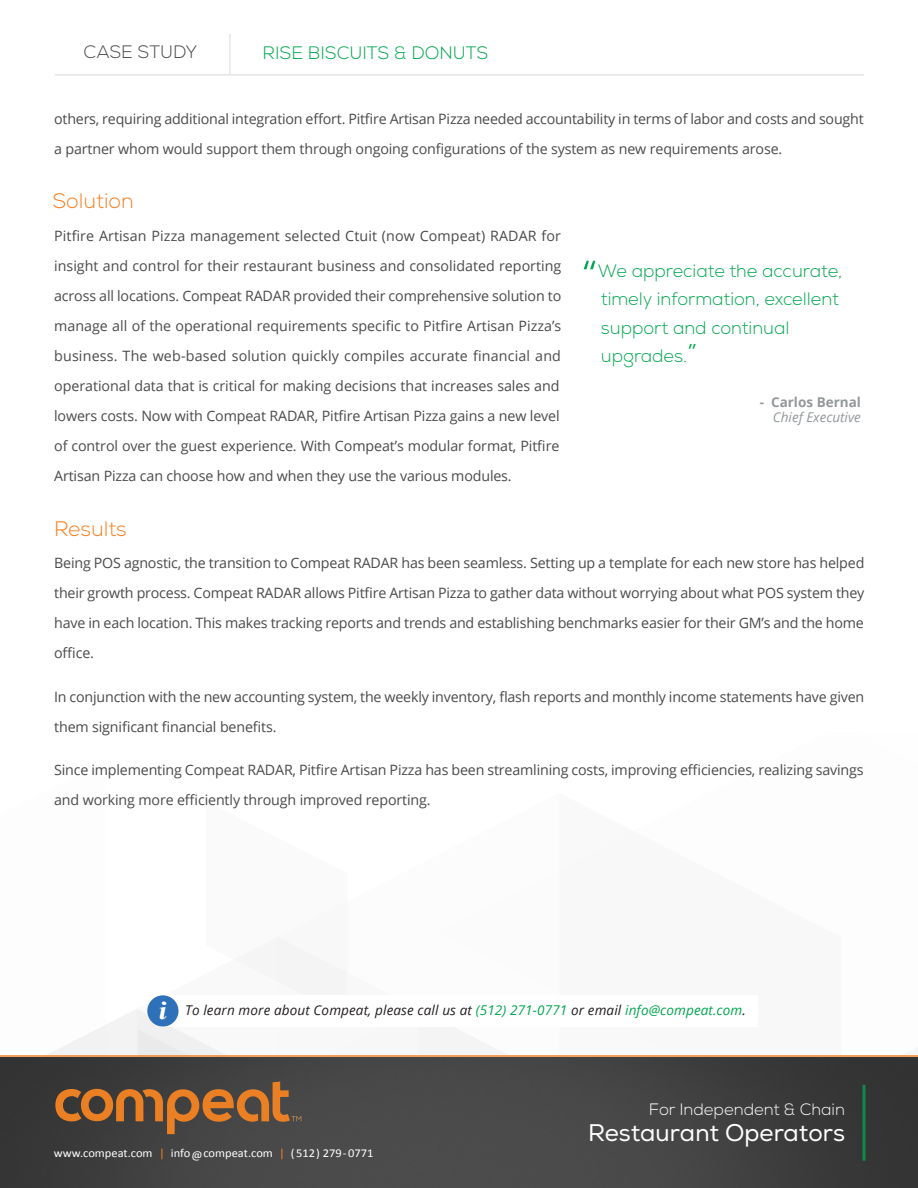
<style>
.page{position:relative;width:918px;height:1188px;background:#fff}
.page>*{position:absolute;margin:0;border:0;box-sizing:border-box;transform-origin:0 0}
.t1{font:300 51px "Nexa";color:#00a64f}
.Body{font:italic 700 25.5px "Times New Roman";color:#fff;scale:1.21 1}
.Body-2{font:24px "Nexa";color:#fff}
.Body-3{font:300 21px "Nexa";color:#f57f21}
.t2{font:300 18px/28.5px "Nexa";color:#00a64f}
.Body-4{font:300 18px "Nexa";color:#00a64f}
.Body-5{font:300 18px "Nexa";color:#494a49}
.Body-6{font:300 16.5px "Nexa";color:#fff}
.Body-7{font:14.25px/30px "Open Sans";letter-spacing:-.01em;color:#494a49}
.Body-8{font:italic 13.5px "Open Sans";letter-spacing:.01em;color:#231f20}
.t3{font:italic 13.5px/15px "Open Sans";color:#93989a;text-align:right}
.t4{font:12px "Calibri";color:#fff;scale:1.04 1}
.s1{font-size:30px}
.s2{font-weight:700;font-style:normal}
.s3{color:#00a64f}
.s4{color:#f57f21}
</style>
<div class="page">
<svg style="left:48px;top:938px;width:459px;height:117px"></svg>
<div style="left:161px;top:995px;width:597px;height:32px;background:#fff"></div>
<img style="left:0;top:1057px;width:918px;height:131px">
<svg style="left:55px;top:1082px;width:246px;height:52px"></svg>
<svg style="left:862px;top:1085px;width:4px;height:76px"></svg>
<hr style="left:0;top:1055px;width:918px;height:2px;background:#f48026">
<hr style="left:55px;top:74px;width:809px;height:2px;background:#93989a">
<hr style="left:229px;top:34px;width:2px;height:40px;background:#93989a">
<div style="left:147px;top:995px;width:31px;height:32px;background:#2e71b9;border-radius:50%"></div>
<p class="Body-5" style="left:84px;top:41px;width:115px">CASE STUDY</p>
<p class="Body-4" style="left:262px;top:42px;width:227px">RISE BISCUITS &amp; DONUTS</p>
<p class="Body-7" style="left:54px;top:104px;width:811px">others, requiring additional integration effort. Pitfire Artisan Pizza needed accountability in terms of labor and costs and sought a partner whom would support them through ongoing configurations of the system as new requirements arose.</p>
<p class="Body-3" style="left:52px;top:188px;width:83px">Solution</p>
<p class="Body-7" style="left:54px;top:221px;width:509px">Pitfire Artisan Pizza management selected Ctuit (now Compeat) RADAR for insight and control for their restaurant business and consolidated reporting across all locations. Compeat RADAR provided their comprehensive solution to manage all of the operational requirements specific to Pitfire Artisan Pizza’s business. The web-based solution quickly compiles accurate financial and operational data that is critical for making decisions that increases sales and lowers costs. Now with Compeat RADAR, Pitfire Artisan Pizza gains a new level of control over the guest experience. With Compeat’s modular format, Pitfire Artisan Pizza can choose how and when they use the various modules.</p>
<p class="Body-3" style="left:54px;top:516px;width:74px">Results</p>
<p class="t1" style="left:581px;top:249px;width:19px">“</p>
<p class="t2" style="left:598px;top:257px;width:246px">We appreciate the accurate, timely information, excellent support and continual upgrades.<span class="s1">”</span></p>
<p class="t3" style="left:760px;top:395px;width:103px"><span class="s2">- Carlos Bernal<br></span>Chief Executive</p>
<p class="Body-7" style="left:54px;top:548px;width:812px;text-align:justify">Being POS agnostic, the transition to Compeat RADAR has been seamless. Setting up a template for each new store has helped their growth process. Compeat RADAR allows Pitfire Artisan Pizza to gather data without worrying about what POS system they have in each location. This makes tracking reports and trends and establishing benchmarks easier for their GM’s and the home office.</p>
<p class="Body-7" style="left:54px;top:681px;width:812px">In conjunction with the new accounting system, the weekly inventory, flash reports and monthly income statements have given them significant financial benefits.</p>
<p class="Body-7" style="left:54px;top:755px;width:811px">Since implementing Compeat RADAR, Pitfire Artisan Pizza has been streamlining costs, improving efficiencies, realizing savings and working more efficiently through improved reporting.</p>
<p class="Body" style="left:159px;top:992px;width:13px">i</p>
<p class="Body-8" style="left:185px;top:1001px;width:562px">To learn more about Compeat, please call us at <span class="s3">(512) 271-0771</span> or email <span class="s3">info@compeat.com</span>.</p>
<p class="t4" style="left:54px;top:1146px;width:309px">www.compeat.com <span class="s4">|</span> info@compeat.com <span class="s4">|</span> ( 512) 279- 0771</p>
<p class="Body-6" style="left:649px;top:1100px;width:198px">For Independent &amp; Chain</p>
<p class="Body-2" style="left:588px;top:1118px;width:258px">Restaurant Operators</p>
</div>
